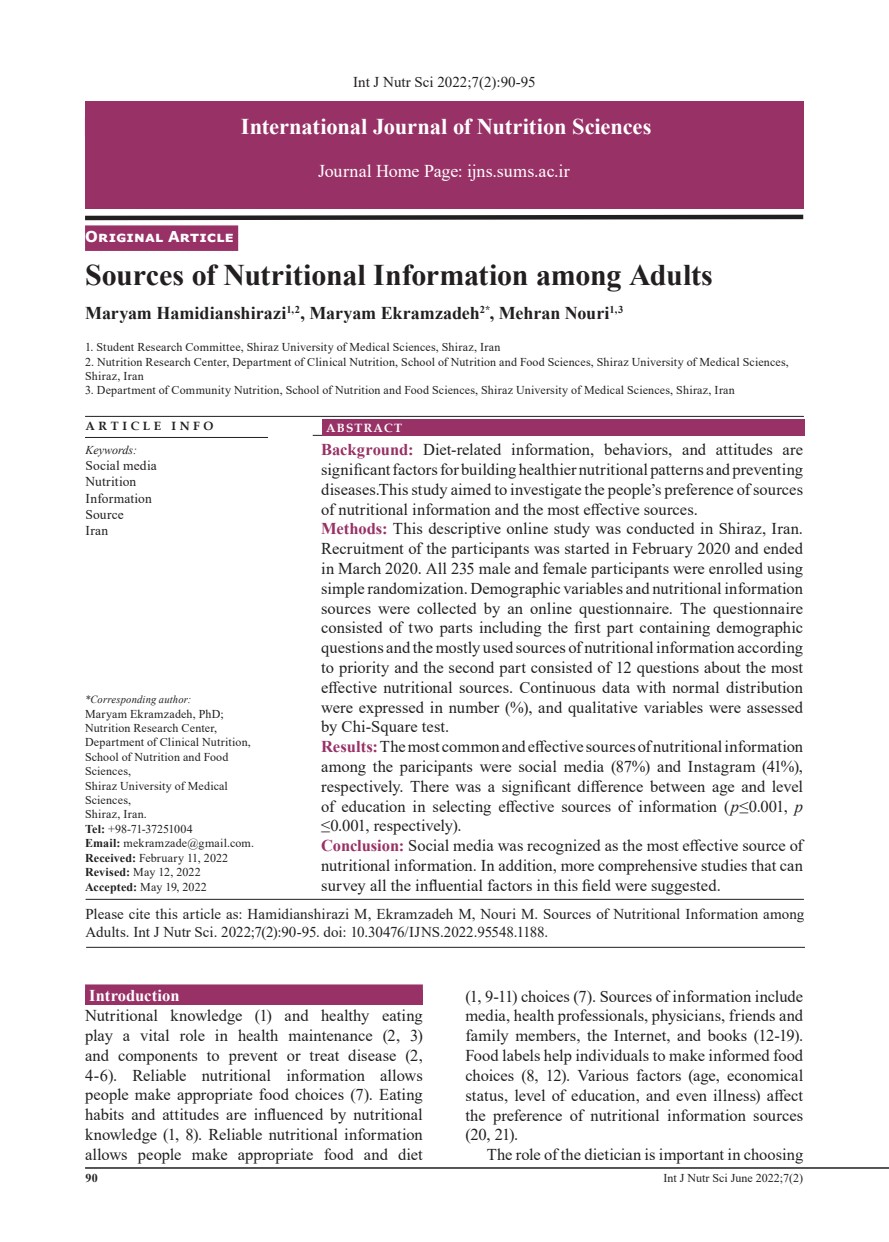
<style>
.page{position:relative;width:889px;height:1242px;background:#fff}
.page>*{position:absolute;margin:0;border:0;box-sizing:border-box;transform-origin:0 0}
.t1{font:700 30px "Times New Roman";letter-spacing:-.01em;color:#231f20}
.t2{font:700 22.5px "Times New Roman";letter-spacing:-.005em;color:#fff}
.t3{font:700 18px "Times New Roman";letter-spacing:-.005em;color:#231f20}
.t4{font:18px "Times New Roman";color:#fff}
.t5{font:16.5px/19.8px "Times New Roman";color:#231f20;text-align:justify}
.t6{font:700 16.5px "Times New Roman";color:#fff}
.t7{font:15px/18px "Times New Roman";color:#231f20}
.t8{font:700 15px "Verdana";letter-spacing:.01em;color:#fff}
.t9{font:13.5px/16.2px "Times New Roman";letter-spacing:.01em;color:#231f20}
.t10{font:12px/14.4px "Times New Roman";letter-spacing:.015em;color:#231f20}
.t11{font:700 12px "Book Antiqua";letter-spacing:.3em;color:#231f20}
.t12{font:italic 12px "Times New Roman";color:#231f20}
.t13{font:700 12px "Book Antiqua";letter-spacing:.1em;color:#fff}
.t14{font:700 12px "Times New Roman";color:#231f20}
.t15{font:italic 10.95px "Times New Roman";letter-spacing:.015em;color:#231f20;scale:.96 1}
.s1{font-weight:700;color:#983166}
.s2{font-style:italic}
.s3{font-weight:700}
</style>
<div class="page">
<hr style="left:85px;top:1167px;width:804px;height:1px;background:#231f20">
<hr style="left:85px;top:416px;width:719px;height:1px;background:#231f20">
<hr style="left:85px;top:437px;width:183px;height:1px;background:#231f20">
<div style="left:85px;top:225px;width:153px;height:26px;background:#983166"></div>
<hr style="left:313px;top:435px;width:491px;height:1px;background:#231f20">
<div style="left:322px;top:419px;width:482px;height:17px;background:#983166"></div>
<hr style="left:86px;top:899px;width:718px;height:1px;background:#231f20">
<div style="left:85px;top:101px;width:718px;height:107px;background:#983166"></div>
<svg style="left:85px;top:214px;width:719px;height:7px"></svg>
<hr style="left:86px;top:947px;width:719px;height:1px;background:#231f20">
<div style="left:85px;top:990px;width:338px;height:15px;background:#983166"></div>
<div style="left:85px;top:984px;width:338px;height:20px;background:#983166"></div>
<p class="t7" style="left:353px;top:72px;width:184px">Int J Nutr Sci 2022;7(2):90-95</p>
<h2 class="t2" style="left:241px;top:110px;width:412px">International Journal of Nutrition Sciences</h2>
<p class="t4" style="left:318px;top:158px;width:253px">Journal Home Page: ijns.sums.ac.ir</p>
<p class="t8" style="left:85px;top:226px;width:150px">Original Article</p>
<h1 class="t1" style="left:85px;top:253px;width:629px">Sources of Nutritional Information among Adults</h1>
<p class="t3" style="left:85px;top:300px;width:540px">Maryam Hamidianshirazi<sup>1,2</sup>, Maryam Ekramzadeh<sup>2*</sup>, Mehran Nouri<sup>1,3</sup></p>
<p class="t10" style="left:85px;top:340px;width:417px">1. Student Research Committee, Shiraz University of Medical Sciences, Shiraz, Iran</p>
<p class="t10" style="left:85px;top:354px;width:705px">2. Nutrition Research Center, Department of Clinical Nutrition, School of Nutrition and Food Sciences, Shiraz University of Medical Sciences,<br>Shiraz, Iran</p>
<p class="t10" style="left:85px;top:383px;width:651px">3. Department of Community Nutrition, School of Nutrition and Food Sciences, Shiraz University of Medical Sciences, Shiraz, Iran</p>
<p class="t11" style="left:86px;top:417px;width:129px">ARTICLE INFO</p>
<p class="t13" style="left:326px;top:420px;width:77px">ABSTRACT</p>
<p class="t5" style="left:321px;top:439px;width:483px;text-align:left"><span class="s1">Background:</span> Diet-related information, behaviors, and attitudes are significant factors for building healthier nutritional patterns and preventing diseases.This study aimed to investigate the people’s preference of sources of nutritional information and the most effective sources.<br><span class="s1">Methods:</span> This descriptive online study was conducted in Shiraz, Iran.<br>Recruitment of the participants was started in February 2020 and ended in March 2020. All 235 male and female participants were enrolled using simple randomization. Demographic variables and nutritional information sources were collected by an online questionnaire. The questionnaire consisted of two parts including the first part containing demographic questions and the mostly used sources of nutritional information according to priority and the second part consisted of 12 questions about the most effective nutritional sources. Continuous data with normal distribution were expressed in number (%), and qualitative variables were assessed by Chi-Square test.<br><span class="s1">Results:</span> The most common and effective sources of nutritional information among the paricipants were social media (87%) and Instagram (41%), respectively. There was a significant difference between age and level of education in selecting effective sources of information (<span class="s2">p</span>≤0.001, <span class="s2">p </span>≤0.001, respectively).<br><span class="s1">Conclusion:</span> Social media was recognized as the most effective source of nutritional information. In addition, more comprehensive studies that can survey all the influential factors in this field were suggested.</p>
<p class="t12" style="left:86px;top:442px;width:53px">Keywords:</p>
<p class="t9" style="left:86px;top:457px;width:73px">Social media<br>Nutrition<br>Information<br>Source<br>Iran</p>
<p class="t15" style="left:85px;top:692px;width:112px">*Corresponding author:</p>
<p class="t10" style="left:85px;top:706px;width:171px">Maryam Ekramzadeh, PhD;<br>Nutrition Research Center,<br>Department of Clinical Nutrition,<br>School of Nutrition and Food<br>Sciences,<br>Shiraz University of Medical<br>Sciences,<br>Shiraz, Iran.<br><span class="s3">Tel:</span> +98-71-37251004<br><span class="s3">Email:</span> mekramzade@gmail.com.<br><span class="s3">Received:</span> February 11, 2022<br><span class="s3">Revised:</span> May 12, 2022<br><span class="s3">Accepted:</span> May 19, 2022</p>
<p class="t7" style="left:86px;top:904px;width:720px">Please cite this article as: Hamidianshirazi M, Ekramzadeh M, Nouri M. Sources of Nutritional Information among<br>Adults. Int J Nutr Sci. 2022;7(2):90-95. doi: 10.30476/IJNS.2022.95548.1188.</p>
<p class="t6" style="left:89px;top:984px;width:92px">Introduction</p>
<p class="t5" style="left:85px;top:1005px;width:339px">Nutritional knowledge (1) and healthy eating play a vital role in health maintenance (2, 3) and components to prevent or treat disease (2, 4-6). Reliable nutritional information allows people make appropriate food choices (7). Eating habits and attitudes are influenced by nutritional knowledge (1, 8). Reliable nutritional information allows people make appropriate food and diet</p>
<p class="t5" style="left:465px;top:985px;width:339px">(1, 9-11) choices (7). Sources of information include media, health professionals, physicians, friends and family members, the Internet, and books (12-19).<br>Food labels help individuals to make informed food choices (8, 12). Various factors (age, economical status, level of education, and even illness) affect the preference of nutritional information sources (20, 21).</p>
<p class="t5" style="left:487px;top:1144px;width:318px">The role of the dietician is important in choosing</p>
<p class="t14" style="left:86px;top:1169px;width:14px">90</p>
<p class="t10" style="left:663px;top:1170px;width:141px">Int J Nutr Sci June 2022;7(2)</p>
</div>
